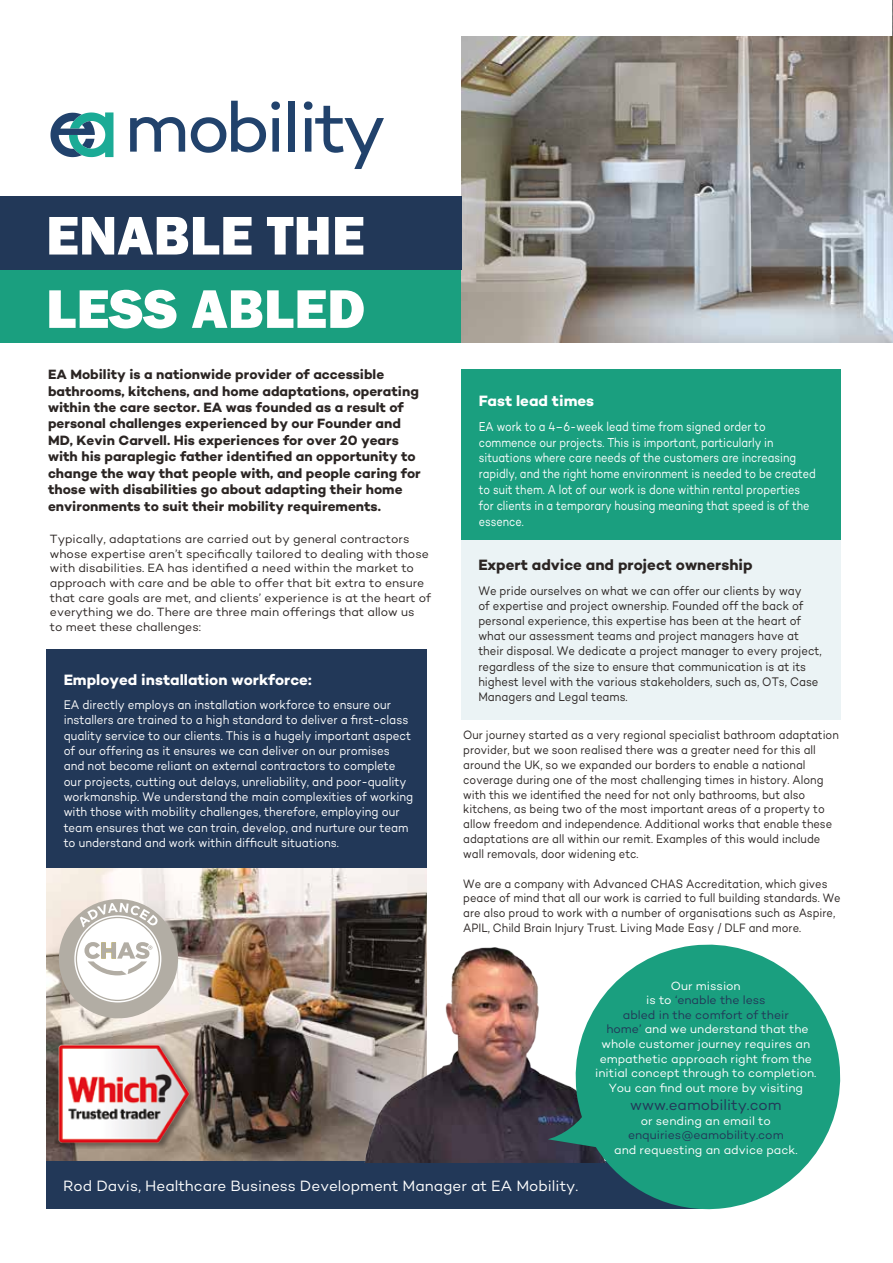
<style>
.page{position:relative;width:893px;height:1263px;background:#fff}
.page>*{position:absolute;margin:0;border:0;box-sizing:border-box;transform-origin:0 0}
.t1{font:800 56.4px/73.3px "Franklin Gothic";color:#fff}
.t2{font:18.3px "Myriad Pro";color:#13110c}
.t3{font:15.3px "Campton";color:#fff}
.t4{font:700 15.3px "Campton";color:#fff}
.t5{font:700 15.3px "Campton";color:#2b2523}
.t6{font:15.3px "Campton";color:#223858}
.t7{font:700 13.65px/16.5px "Campton";color:#2b2523}
.t8{font:13.2px/15.8px "Campton";color:#fff;scale:.83 1}
.t9{font:12.75px/15.3px "Campton";color:#fff;scale:.89 1}
.t10{font:12.6px/15.1px "Campton";color:#2b2523;scale:.89 1}
.t11{font:12.45px/14.9px "Campton";color:#2b2523;scale:.89 1}
.t12{font:12.15px/14.5px "Campton";color:#2b2523}
.t13{font:12.15px/14.5px "Campton";color:#fff;text-align:center}
.t14{font:12.15px "Campton";color:#223858}
.s1{color:#223858}
</style>
<div class="page">
<img style="left:892px;top:0;width:1px;height:36px">
<div style="left:46px;top:650px;width:381px;height:218px;background:#223858"></div>
<div style="left:461px;top:370px;width:380px;height:176px;background:#1a9f7f"></div>
<div style="left:0;top:269px;width:463px;height:73px;background:#1a9f7f"></div>
<img style="left:461px;top:36px;width:432px;height:306px">
<div style="left:0;top:196px;width:461px;height:74px;background:#223858"></div>
<svg style="left:51px;top:112px;width:62px;height:45px"></svg>
<svg style="left:130px;top:117px;width:55px;height:35px"></svg>
<svg style="left:191px;top:101px;width:89px;height:52px"></svg>
<div style="left:289px;top:101px;width:6px;height:51px;background:#21426c"></div>
<svg style="left:304px;top:101px;width:80px;height:68px"></svg>
<img style="left:46px;top:868px;width:381px;height:293px">
<div style="left:46px;top:1161px;width:655px;height:48px;background:#223858"></div>
<img style="left:332px;top:935px;width:216px;height:227px">
<svg style="left:548px;top:944px;width:293px;height:266px;fill:#1a9f7f"></svg>
<div style="left:461px;top:540px;width:379px;height:179px;background:#ebf3f5"></div>
<svg style="left:57px;top:1043px;width:140px;height:106px"></svg>
<img style="left:52px;top:1039px;width:141px;height:108px">
<svg style="left:56px;top:896px;width:125px;height:125px"></svg>
<h1 class="t1" style="left:46px;top:199px;width:321px">ENABLE THE<br>LESS ABLED</h1>
<p class="t7" style="left:48px;top:366px;width:374px">EA Mobility is a nationwide provider of accessible bathrooms, kitchens, and home adaptations, operating within the care sector. EA was founded as a result of personal challenges experienced by our Founder and MD, Kevin Carvell. His experiences for over 20 years with his paraplegic father identified an opportunity to change the way that people with, and people caring for those with disabilities go about adapting their home environments to suit their mobility requirements.</p>
<p class="t12" style="left:50px;top:532px;width:383px">Typically, adaptations are carried out by general contractors whose expertise aren’t specifically tailored to dealing with those with disabilities. EA has identified a need within the market to approach with care and be able to offer that bit extra to ensure that care goals are met, and clients’ experience is at the heart of everything we do. There are three main offerings that allow us<br>to meet these challenges:</p>
<p class="t4" style="left:64px;top:669px;width:249px">Employed installation workforce:</p>
<p class="t9" style="left:64px;top:697px;width:394px">EA directly employs an installation workforce to ensure our installers are trained to a high standard to deliver a first-class quality service to our clients. This is a hugely important aspect of our offering as it ensures we can deliver on our promises and not become reliant on external contractors to complete our projects, cutting out delays, unreliability, and poor-quality workmanship. We understand the main complexities of working with those with mobility challenges, therefore, employing our team ensures that we can train, develop, and nurture our team to understand and work within difficult situations.</p>
<p class="t4" style="left:479px;top:391px;width:117px">Fast lead times</p>
<p class="t8" style="left:479px;top:418px;width:408px">EA work to a 4–6-week lead time from signed order to commence our projects. This is important, particularly in situations where care needs of the customers are increasing rapidly, and the right home environment is needed to be created to suit them. A lot of our work is done within rental properties for clients in a temporary housing meaning that speed is of the essence.</p>
<p class="t5" style="left:478px;top:555px;width:276px">Expert advice and project ownership</p>
<p class="t10" style="left:478px;top:582px;width:387px">We pride ourselves on what we can offer our clients by way<br>of expertise and project ownership. Founded off the back of personal experience, this expertise has been at the heart of what our assessment teams and project managers have at their disposal. We dedicate a project manager to every project, regardless of the size to ensure that communication is at its highest level with the various stakeholders, such as, OTs, Case Managers and Legal teams.</p>
<h2 class="t2" style="left:442px;top:598px;width:447px">Rod Davis, Healthcare Business Development Manager at E</h2>
<p class="t11" style="left:463px;top:727px;width:423px">Our journey started as a very regional specialist bathroom adaptation provider, but we soon realised there was a greater need for this all around the UK, so we expanded our borders to enable a national coverage during one of the most challenging times in history. Along with this we identified the need for not only bathrooms, but also kitchens, as being two of the most important areas of a property to allow freedom and independence. Additional works that enable these adaptations are all within our remit. Examples of this would include wall removals, door widening etc.</p>
<p class="t11" style="left:463px;top:876px;width:426px">We are a company with Advanced CHAS Accreditation, which gives peace of mind that all our work is carried to full building standards. We are also proud to work with a number of organisations such as Aspire, APIL, Child Brain Injury Trust. Living Made Easy / DLF and more.</p>
<p class="t13" style="left:595px;top:978px;width:223px">Our mission<br>is to <span class="s1">‘enable the less<br>abled in the comfort of their<br>home’</span> and we understand that the whole customer journey requires an empathetic approach right from the initial concept through to completion.<br>You can find out more by visiting</p>
<p class="t6" style="left:630px;top:1095px;width:153px">www.eamobility.com</p>
<p class="t13" style="left:641px;top:1113px;width:132px">or sending an email to</p>
<p class="t14" style="left:628px;top:1128px;width:157px">enquiries@eamobility.com</p>
<p class="t13" style="left:614px;top:1142px;width:185px">and requesting an advice pack.</p>
<p class="t3" style="left:63px;top:1176px;width:516px">Rod Davis, Healthcare Business Development Manager at EA Mobility.</p>
</div>
